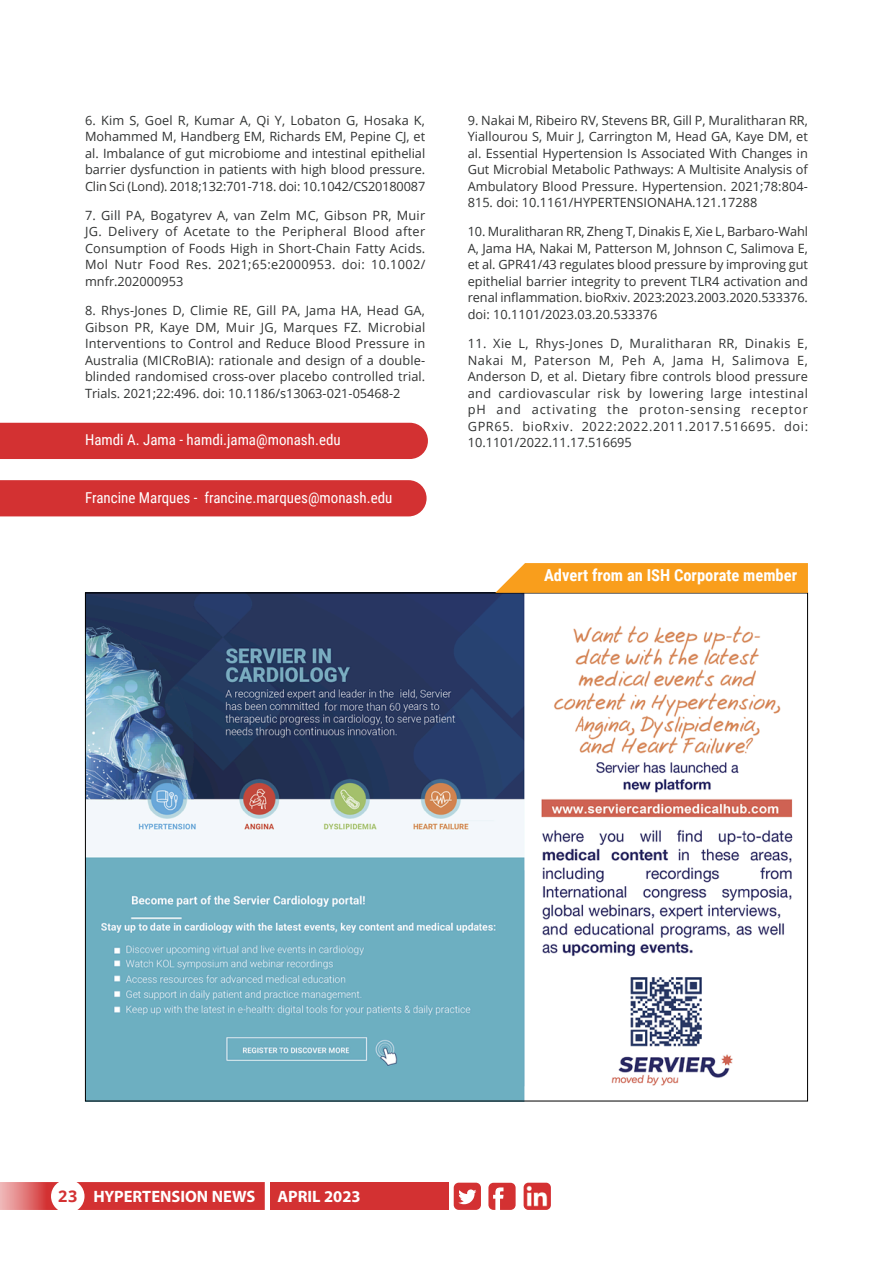
<style>
.page{position:relative;width:893px;height:1263px;background:#fff}
.page>*{position:absolute;margin:0;border:0;box-sizing:border-box;transform-origin:0 0}
.t1{font:700 16.5px "Roboto Condensed";color:#fff}
.t2{font:700 16.5px "Myriad Pro";color:#fff}
.Author___Email_-_RED{font:15px "Roboto Condensed";color:#fff}
.reference__2_columns{font:12.75px/16.5px "Open Sans";color:#303232;text-align:justify}
.s1{font-family:"Open Sans";font-size:16.2px;color:#d33132}
</style>
<div class="page">
<svg style="left:454px;top:1183px;width:27px;height:27px"></svg>
<svg style="left:488px;top:1183px;width:28px;height:27px"></svg>
<div style="left:270px;top:1183px;width:179px;height:27px;background:#d33132"></div>
<svg style="left:0;top:1183px;width:264px;height:27px;background:#d64040"></svg>
<div style="left:51px;top:1179px;width:34px;height:34px;background:#fff;border-radius:50%"></div>
<img style="left:524px;top:1183px;width:27px;height:27px">
<div style="left:0;top:423px;width:428px;height:36px;background:#d33132"></div>
<div style="left:0;top:480px;width:427px;height:36px;background:#d33132"></div>
<img style="left:87px;top:595px;width:706px;height:504px">
<svg style="left:495px;top:563px;width:313px;height:30px;background:#f8a227"></svg>
<p class="reference__2_columns" style="left:85px;top:111px;width:342px">6. Kim S, Goel R, Kumar A, Qi Y, Lobaton G, Hosaka K, Mohammed M, Handberg EM, Richards EM, Pepine CJ, et al. Imbalance of gut microbiome and intestinal epithelial barrier dysfunction in patients with high blood pressure.<br>Clin Sci (Lond). 2018;132:701-718. doi: 10.1042/CS20180087</p>
<p class="reference__2_columns" style="left:85px;top:207px;width:342px">7. Gill PA, Bogatyrev A, van Zelm MC, Gibson PR, Muir JG. Delivery of Acetate to the Peripheral Blood after Consumption of Foods High in Short-Chain Fatty Acids.<br>Mol Nutr Food Res. 2021;65:e2000953. doi: 10.1002/ mnfr.202000953</p>
<p class="reference__2_columns" style="left:85px;top:302px;width:342px">8. Rhys-Jones D, Climie RE, Gill PA, Jama HA, Head GA, Gibson PR, Kaye DM, Muir JG, Marques FZ. Microbial Interventions to Control and Reduce Blood Pressure in Australia (MICRoBIA): rationale and design of a double&shy;blinded randomised cross-over placebo controlled trial.<br>Trials. 2021;22:496. doi: 10.1186/s13063-021-05468-2</p>
<p class="reference__2_columns" style="left:468px;top:111px;width:342px">9. Nakai M, Ribeiro RV, Stevens BR, Gill P, Muralitharan RR, Yiallourou S, Muir J, Carrington M, Head GA, Kaye DM, et al. Essential Hypertension Is Associated With Changes in Gut Microbial Metabolic Pathways: A Multisite Analysis of Ambulatory Blood Pressure. Hypertension. 2021;78:804- 815. doi: 10.1161/HYPERTENSIONAHA.121.17288</p>
<p class="reference__2_columns" style="left:468px;top:223px;width:342px">10. Muralitharan RR, Zheng T, Dinakis E, Xie L, Barbaro-Wahl A, Jama HA, Nakai M, Patterson M, Johnson C, Salimova E, et al. GPR41/43 regulates blood pressure by improving gut epithelial barrier integrity to prevent TLR4 activation and renal inflammation. bioRxiv. 2023:2023.2003.2020.533376. doi: 10.1101/2023.03.20.533376</p>
<p class="reference__2_columns" style="left:468px;top:335px;width:342px">11. Xie L, Rhys-Jones D, Muralitharan RR, Dinakis E, Nakai M, Paterson M, Peh A, Jama H, Salimova E, Anderson D, et al. Dietary fibre controls blood pressure and cardiovascular risk by lowering large intestinal pH and activating the proton-sensing receptor GPR65. bioRxiv. 2022:2022.2011.2017.516695. doi:</p>
<p class="Author___Email_-_RED" style="left:85px;top:429px;width:257px">Hamdi A. Jama - hamdi.jama@monash.edu</p>
<p class="reference__2_columns" style="left:468px;top:434px;width:166px">10.1101/2022.11.17.516695</p>
<p class="Author___Email_-_RED" style="left:85px;top:487px;width:309px">Francine Marques - francine.marques@monash.edu</p>
<p class="t1" style="left:544px;top:564px;width:255px">Advert from an ISH Corporate member</p>
<p class="t2" style="left:58px;top:1186px;width:199px"><span class="s1">23</span> HYPERTENSION NEWS</p>
<p class="t2" style="left:277px;top:1186px;width:85px">APRIL 2023</p>
</div>
